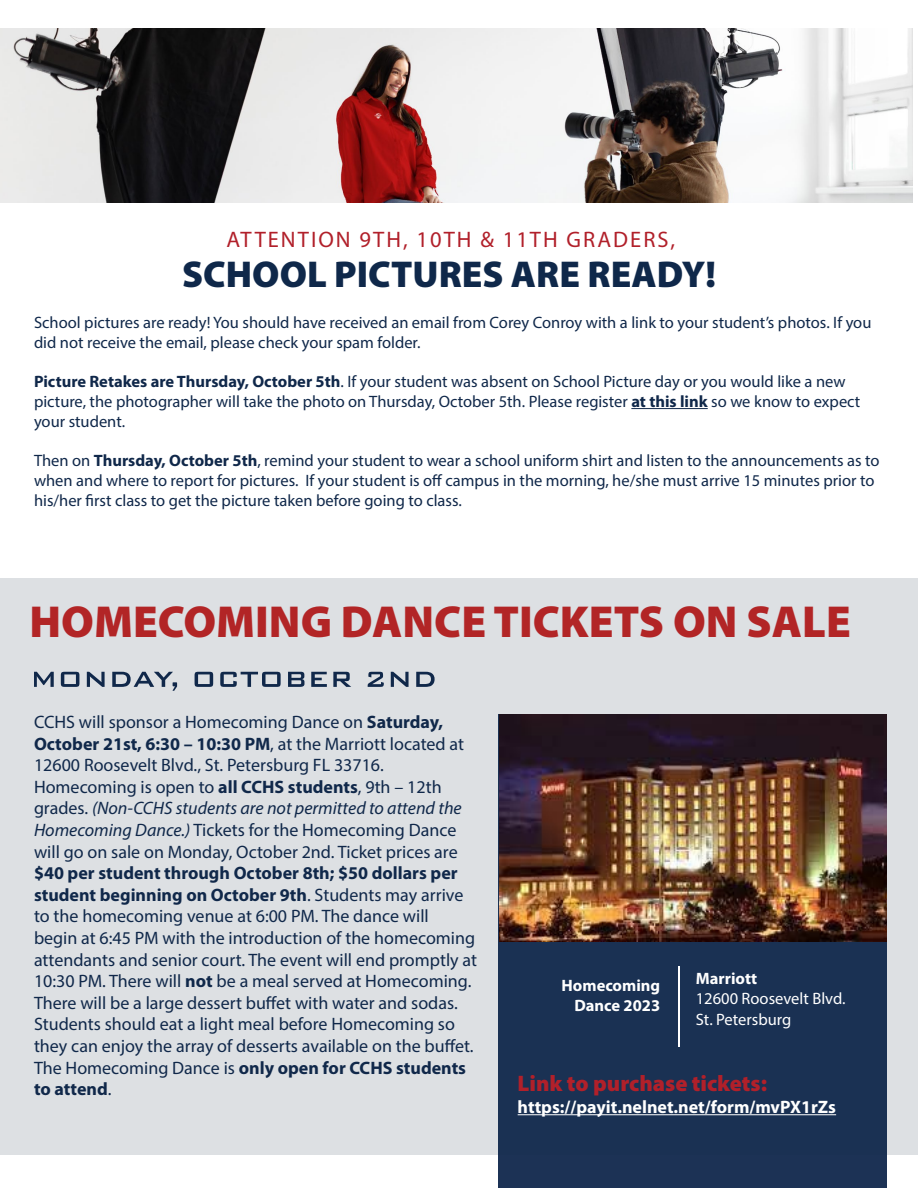
<style>
.page{position:relative;width:918px;height:1188px;background:#fff}
.page>*{position:absolute;margin:0;border:0;box-sizing:border-box;transform-origin:0 0}
.t1{font:900 45px "Myriad Pro";color:#b22526}
.t2{font:900 37.5px "Myriad Pro";color:#0f284a}
.t3{font:22.5px "Myriad Pro";letter-spacing:.09em;color:#b1202a}
.t4{font:900 22.5px "Myriad Pro";color:#b1202a}
.t5{font:18px/21.6px "Myriad Pro";color:#10284a}
.t6{font:700 18px "Myriad Pro";color:#fff}
.t7{font:16.5px/19.8px "Myriad Pro";color:#10284a}
.t8{font:16.5px/21.6px "Myriad Pro";color:#fff}
.t9{font:700 16.5px/19.8px "Myriad Pro";color:#fff;text-align:right}
.s1{font-weight:700}
.s2{font-style:italic}
</style>
<div class="page">
<div style="left:0;top:578px;width:918px;height:577px;background:#dde0e3"></div>
<hr style="left:631px;top:408px;width:77px;height:1px;background:#10284a">
<img style="left:0;top:28px;width:913px;height:174px">
<div style="left:498px;top:714px;width:389px;height:474px;background:#1a3153"></div>
<svg style="left:34px;top:672px;width:401px;height:19px"></svg>
<hr style="left:678px;top:966px;width:2px;height:81px;background:#fff">
<hr style="left:518px;top:1114px;width:318px;height:1px;background:#fff">
<img style="left:499px;top:715px;width:388px;height:226px">
<p class="t3" style="left:227px;top:226px;width:450px">ATTENTION 9TH, 10TH &amp; 11TH GRADERS,</p>
<h2 class="t2" style="left:182px;top:249px;width:535px">SCHOOL PICTURES ARE READY!</h2>
<p class="t7" style="left:34px;top:312px;width:839px">School pictures are ready! You should have received an email from Corey Conroy with a link to your student’s photos. If you did not receive the email, please check your spam folder.</p>
<p class="t7" style="left:34px;top:371px;width:828px"><span class="s1">Picture Retakes are Thursday, October 5th</span>. If your student was absent on School Picture day or you would like a new picture, the photographer will take the photo on Thursday, October 5th. Please register <span class="s1">at this link</span> so we know to expect your student.</p>
<p class="t7" style="left:34px;top:451px;width:847px">Then on <span class="s1">Thursday, October 5th</span>, remind your student to wear a school uniform shirt and listen to the announcements as to when and where to report for pictures. If your student is off campus in the morning, he/she must arrive 15 minutes prior to his/her first class to get the picture taken before going to class.</p>
<h1 class="t1" style="left:30px;top:592px;width:823px">HOMECOMING DANCE TICKETS ON SALE</h1>
<p class="t5" style="left:34px;top:711px;width:432px">CCHS will sponsor a Homecoming Dance on <span class="s1">Saturday, October 21st, 6:30 – 10:30 PM</span>, at the Marriott located at 12600 Roosevelt Blvd., St. Petersburg FL 33716.<br>Homecoming is open to <span class="s1">all CCHS students</span>, 9th – 12th grades. <span class="s2">(Non-CCHS students are not permitted to attend the Homecoming Dance.)</span> Tickets for the Homecoming Dance will go on sale on Monday, October 2nd. Ticket prices are</p>
<p class="t5" style="left:34px;top:862px;width:445px"><span class="s1">$40 per student through October 8th; $50 dollars per student beginning on October 9th</span>. Students may arrive to the homecoming venue at 6:00 PM. The dance will<br>begin at 6:45 PM with the introduction of the homecoming attendants and senior court. The event will end promptly at 10:30 PM. There will <span class="s1">not</span> be a meal served at Homecoming.<br>There will be a large dessert buffet with water and sodas.<br>Students should eat a light meal before Homecoming so they can enjoy the array of desserts available on the buffet.<br>The Homecoming Dance is <span class="s1">only open for CCHS students to attend</span>.</p>
<p class="t9" style="left:562px;top:975px;width:100px">Homecoming<br>Dance 2023</p>
<p class="t9" style="left:696px;top:968px;width:63px">Marriott</p>
<p class="t8" style="left:696px;top:987px;width:151px">12600 Roosevelt Blvd.<br>St. Petersburg</p>
<p class="t4" style="left:518px;top:1069px;width:251px">Link to purchase tickets:</p>
<p class="t6" style="left:518px;top:1095px;width:320px">https://payit.nelnet.net/form/mvPX1rZs</p>
</div>
